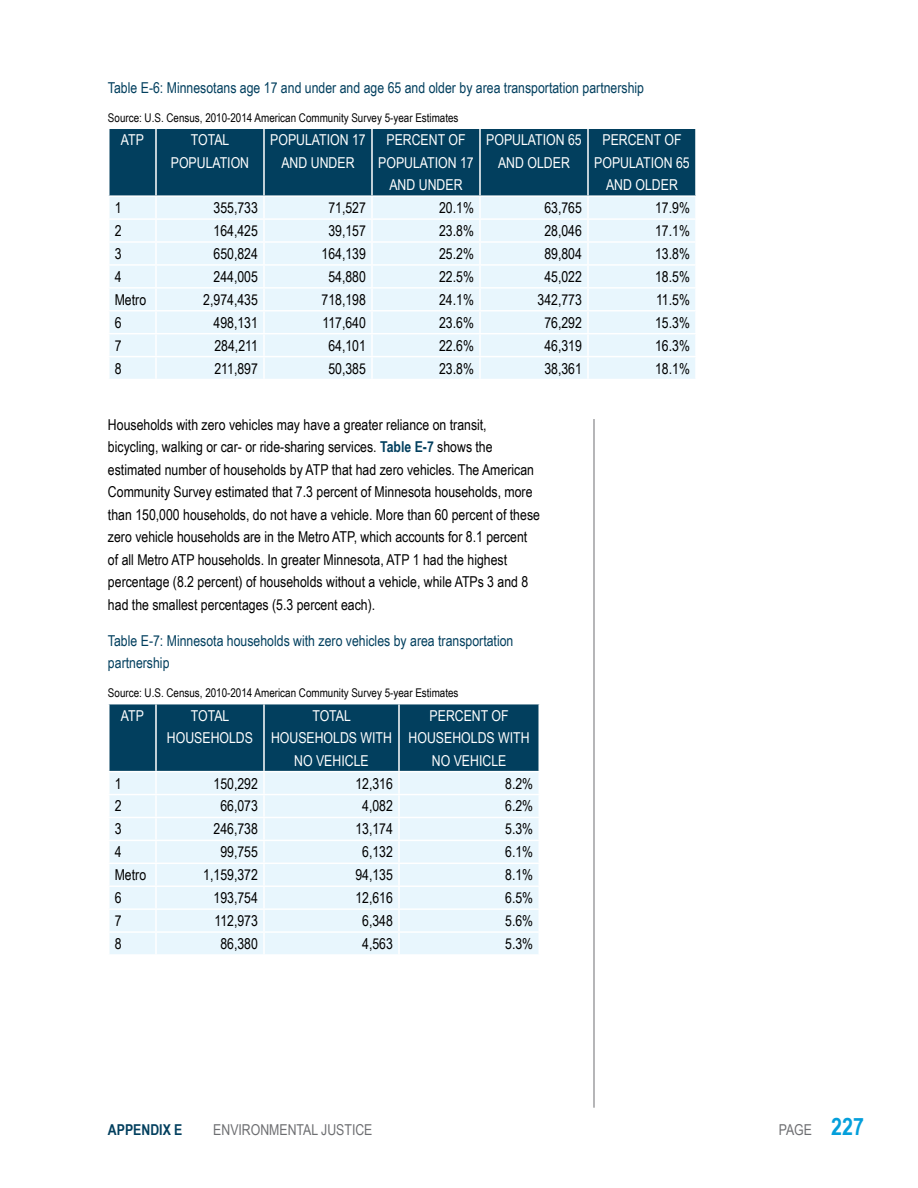
<style>
.page{position:relative;width:918px;height:1188px;background:#fff}
.page>*{position:absolute;margin:0;border:0;box-sizing:border-box;transform-origin:0 0}
.Body_Copy_Black{font:15px/22.5px "Arial Narrow";color:#000}
.Table_Header{font:15px/22.5px "Arial Narrow";color:#fff;text-align:center}
.Figure_Title{font:15px/22.5px "Arial Narrow";color:#023f5e}
.t1{font:15px "Arial Narrow";color:#6d6e71}
.t2{font:700 15px "Arial Narrow";color:#023f5e}
.Footnote_Text{font:12px "Arial Narrow";color:#000}
.s1{font-weight:700;color:#023f5e}
.s2{font-weight:700;font-size:24px;color:#049fdb}
</style>
<div class="page">
<hr style="left:594px;top:419px;width:1px;height:689px;background:#6d6e71">
<svg style="left:108px;top:129px;width:588px;height:250px;background:#b3cad6"></svg>
<hr style="left:156px;top:356px;width:108px;height:1px;background:#fff">
<hr style="left:155px;top:357px;width:2px;height:22px;background:#fff">
<hr style="left:264px;top:356px;width:108px;height:1px;background:#fff">
<hr style="left:263px;top:357px;width:2px;height:22px;background:#fff">
<hr style="left:372px;top:356px;width:108px;height:1px;background:#fff">
<hr style="left:371px;top:357px;width:2px;height:22px;background:#fff">
<hr style="left:480px;top:356px;width:108px;height:1px;background:#fff">
<hr style="left:479px;top:357px;width:2px;height:22px;background:#fff">
<hr style="left:588px;top:356px;width:109px;height:1px;background:#fff">
<hr style="left:587px;top:357px;width:2px;height:22px;background:#fff">
<hr style="left:695px;top:357px;width:2px;height:22px;background:#fff">
<svg style="left:108px;top:704px;width:431px;height:250px;background:#adc6d3"></svg>
<hr style="left:538px;top:933px;width:2px;height:21px;background:#fff">
<p class="Figure_Title" style="left:108px;top:76px;width:538px">Table E-6: Minnesotans age 17 and under and age 65 and older by area transportation partnership</p>
<p class="Footnote_Text" style="left:108px;top:108px;width:352px">Source: U.S. Census, 2010-2014 American Community Survey 5-year Estimates</p>
<p class="Table_Header" style="left:121px;top:128px;width:25px">ATP</p>
<p class="Table_Header" style="left:171px;top:128px;width:80px">TOTAL<br>POPULATION</p>
<p class="Table_Header" style="left:270px;top:128px;width:97px">POPULATION 17<br>AND UNDER</p>
<p class="Table_Header" style="left:378px;top:128px;width:97px">PERCENT OF<br>POPULATION 17<br>AND UNDER</p>
<p class="Table_Header" style="left:486px;top:128px;width:97px">POPULATION 65<br>AND OLDER</p>
<p class="Table_Header" style="left:594px;top:128px;width:97px">PERCENT OF<br>POPULATION 65<br>AND OLDER</p>
<p class="Body_Copy_Black" style="left:115px;top:196px;width:8px">1</p>
<p class="Body_Copy_Black" style="left:214px;top:196px;width:46px">355,733</p>
<p class="Body_Copy_Black" style="left:328px;top:196px;width:39px">71,527</p>
<p class="Body_Copy_Black" style="left:439px;top:196px;width:36px">20.1%</p>
<p class="Body_Copy_Black" style="left:544px;top:196px;width:39px">63,765</p>
<p class="Body_Copy_Black" style="left:655px;top:196px;width:36px">17.9%</p>
<p class="Body_Copy_Black" style="left:115px;top:219px;width:8px">2</p>
<p class="Body_Copy_Black" style="left:214px;top:219px;width:46px">164,425</p>
<p class="Body_Copy_Black" style="left:328px;top:219px;width:39px">39,157</p>
<p class="Body_Copy_Black" style="left:439px;top:219px;width:36px">23.8%</p>
<p class="Body_Copy_Black" style="left:544px;top:219px;width:39px">28,046</p>
<p class="Body_Copy_Black" style="left:655px;top:219px;width:36px">17.1%</p>
<p class="Body_Copy_Black" style="left:115px;top:242px;width:8px">3</p>
<p class="Body_Copy_Black" style="left:214px;top:242px;width:46px">650,824</p>
<p class="Body_Copy_Black" style="left:322px;top:242px;width:46px">164,139</p>
<p class="Body_Copy_Black" style="left:439px;top:242px;width:36px">25.2%</p>
<p class="Body_Copy_Black" style="left:544px;top:242px;width:39px">89,804</p>
<p class="Body_Copy_Black" style="left:655px;top:242px;width:36px">13.8%</p>
<p class="Body_Copy_Black" style="left:115px;top:265px;width:8px">4</p>
<p class="Body_Copy_Black" style="left:214px;top:265px;width:46px">244,005</p>
<p class="Body_Copy_Black" style="left:328px;top:265px;width:39px">54,880</p>
<p class="Body_Copy_Black" style="left:439px;top:265px;width:36px">22.5%</p>
<p class="Body_Copy_Black" style="left:544px;top:265px;width:39px">45,022</p>
<p class="Body_Copy_Black" style="left:655px;top:265px;width:36px">18.5%</p>
<p class="Body_Copy_Black" style="left:115px;top:288px;width:33px">Metro</p>
<p class="Body_Copy_Black" style="left:203px;top:288px;width:56px">2,974,435</p>
<p class="Body_Copy_Black" style="left:322px;top:288px;width:46px">718,198</p>
<p class="Body_Copy_Black" style="left:439px;top:288px;width:36px">24.1%</p>
<p class="Body_Copy_Black" style="left:538px;top:288px;width:46px">342,773</p>
<p class="Body_Copy_Black" style="left:656px;top:288px;width:35px">11.5%</p>
<p class="Body_Copy_Black" style="left:115px;top:311px;width:8px">6</p>
<p class="Body_Copy_Black" style="left:214px;top:311px;width:46px">498,131</p>
<p class="Body_Copy_Black" style="left:322px;top:311px;width:45px">117,640</p>
<p class="Body_Copy_Black" style="left:439px;top:311px;width:36px">23.6%</p>
<p class="Body_Copy_Black" style="left:544px;top:311px;width:39px">76,292</p>
<p class="Body_Copy_Black" style="left:655px;top:311px;width:36px">15.3%</p>
<p class="Body_Copy_Black" style="left:115px;top:334px;width:8px">7</p>
<p class="Body_Copy_Black" style="left:214px;top:334px;width:45px">284,211</p>
<p class="Body_Copy_Black" style="left:328px;top:334px;width:39px">64,101</p>
<p class="Body_Copy_Black" style="left:439px;top:334px;width:36px">22.6%</p>
<p class="Body_Copy_Black" style="left:544px;top:334px;width:39px">46,319</p>
<p class="Body_Copy_Black" style="left:655px;top:334px;width:36px">16.3%</p>
<p class="Body_Copy_Black" style="left:115px;top:356px;width:8px">8</p>
<p class="Body_Copy_Black" style="left:214px;top:356px;width:45px">211,897</p>
<p class="Body_Copy_Black" style="left:328px;top:356px;width:39px">50,385</p>
<p class="Body_Copy_Black" style="left:439px;top:356px;width:36px">23.8%</p>
<p class="Body_Copy_Black" style="left:544px;top:356px;width:39px">38,361</p>
<p class="Body_Copy_Black" style="left:655px;top:356px;width:36px">18.1%</p>
<p class="Body_Copy_Black" style="left:108px;top:413px;width:433px">Households with zero vehicles may have a greater reliance on transit, bicycling, walking or car- or ride-sharing services. <span class="s1">Table E-7</span> shows the estimated number of households by ATP that had zero vehicles. The American Community Survey estimated that 7.3 percent of Minnesota households, more than 150,000 households, do not have a vehicle. More than 60 percent of these zero vehicle households are in the Metro ATP, which accounts for 8.1 percent of all Metro ATP households. In greater Minnesota, ATP 1 had the highest percentage (8.2 percent) of households without a vehicle, while ATPs 3 and 8 had the smallest percentages (5.3 percent each).</p>
<p class="Figure_Title" style="left:108px;top:629px;width:407px">Table E-7: Minnesota households with zero vehicles by area transportation partnership</p>
<p class="Footnote_Text" style="left:108px;top:684px;width:352px">Source: U.S. Census, 2010-2014 American Community Survey 5-year Estimates</p>
<p class="Table_Header" style="left:121px;top:704px;width:25px">ATP</p>
<p class="Table_Header" style="left:167px;top:704px;width:88px">TOTAL<br>HOUSEHOLDS</p>
<p class="Table_Header" style="left:271px;top:704px;width:122px">TOTAL<br>HOUSEHOLDS WITH<br>NO VEHICLE</p>
<p class="Table_Header" style="left:409px;top:704px;width:122px">PERCENT OF<br>HOUSEHOLDS WITH<br>NO VEHICLE</p>
<p class="Body_Copy_Black" style="left:115px;top:771px;width:8px">1</p>
<p class="Body_Copy_Black" style="left:214px;top:771px;width:46px">150,292</p>
<p class="Body_Copy_Black" style="left:355px;top:771px;width:39px">12,316</p>
<p class="Body_Copy_Black" style="left:505px;top:771px;width:30px">8.2%</p>
<p class="Body_Copy_Black" style="left:115px;top:794px;width:8px">2</p>
<p class="Body_Copy_Black" style="left:220px;top:794px;width:39px">66,073</p>
<p class="Body_Copy_Black" style="left:362px;top:794px;width:32px">4,082</p>
<p class="Body_Copy_Black" style="left:505px;top:794px;width:30px">6.2%</p>
<p class="Body_Copy_Black" style="left:115px;top:817px;width:8px">3</p>
<p class="Body_Copy_Black" style="left:214px;top:817px;width:46px">246,738</p>
<p class="Body_Copy_Black" style="left:355px;top:817px;width:39px">13,174</p>
<p class="Body_Copy_Black" style="left:505px;top:817px;width:30px">5.3%</p>
<p class="Body_Copy_Black" style="left:115px;top:840px;width:8px">4</p>
<p class="Body_Copy_Black" style="left:220px;top:840px;width:39px">99,755</p>
<p class="Body_Copy_Black" style="left:362px;top:840px;width:32px">6,132</p>
<p class="Body_Copy_Black" style="left:505px;top:840px;width:30px">6.1%</p>
<p class="Body_Copy_Black" style="left:115px;top:863px;width:33px">Metro</p>
<p class="Body_Copy_Black" style="left:203px;top:863px;width:56px">1,159,372</p>
<p class="Body_Copy_Black" style="left:355px;top:863px;width:39px">94,135</p>
<p class="Body_Copy_Black" style="left:505px;top:863px;width:30px">8.1%</p>
<p class="Body_Copy_Black" style="left:115px;top:886px;width:8px">6</p>
<p class="Body_Copy_Black" style="left:214px;top:886px;width:46px">193,754</p>
<p class="Body_Copy_Black" style="left:355px;top:886px;width:39px">12,616</p>
<p class="Body_Copy_Black" style="left:505px;top:886px;width:30px">6.5%</p>
<p class="Body_Copy_Black" style="left:115px;top:909px;width:8px">7</p>
<p class="Body_Copy_Black" style="left:214px;top:909px;width:45px">112,973</p>
<p class="Body_Copy_Black" style="left:362px;top:909px;width:32px">6,348</p>
<p class="Body_Copy_Black" style="left:505px;top:909px;width:30px">5.6%</p>
<p class="Body_Copy_Black" style="left:115px;top:932px;width:8px">8</p>
<p class="Body_Copy_Black" style="left:220px;top:932px;width:39px">86,380</p>
<p class="Body_Copy_Black" style="left:362px;top:932px;width:32px">4,563</p>
<p class="Body_Copy_Black" style="left:505px;top:932px;width:30px">5.3%</p>
<p class="t2" style="left:108px;top:1118px;width:76px">APPENDIX E</p>
<p class="t1" style="left:213px;top:1118px;width:161px">ENVIRONMENTAL JUSTICE</p>
<p class="t1" style="left:779px;top:1118px;width:87px">PAGE <span class="s2">227</span></p>
</div>
